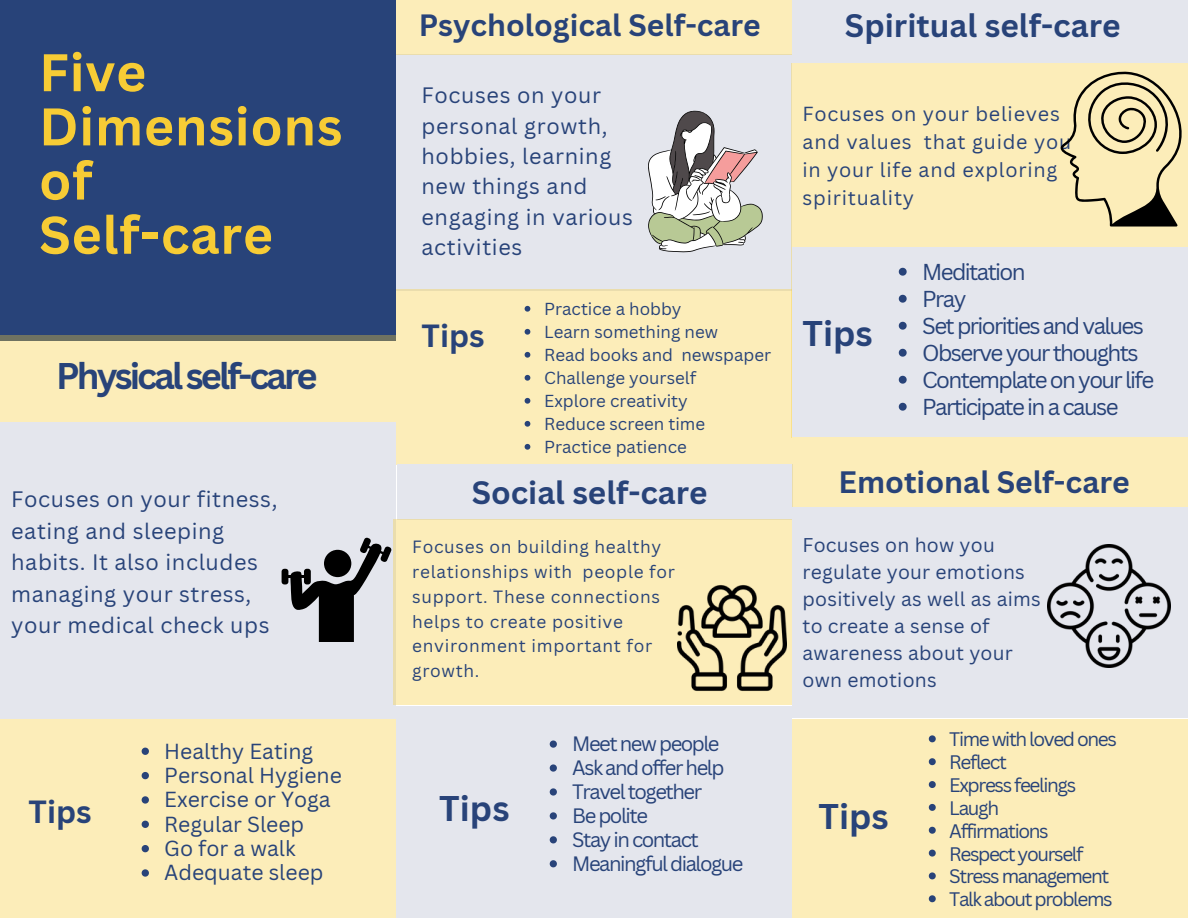
<style>
.page{position:relative;width:1188px;height:918px;background:#fff}
.page>*{position:absolute;margin:0;border:0;box-sizing:border-box;transform-origin:0 0}
.t1{font:700 51.75px/54.2px "Canva Sans";letter-spacing:.015em;color:#f7cc35}
.t2{font:700 36.15px "Canva Sans";letter-spacing:-.08em;color:#284379}
.t3{font:700 34.8px "Canva Sans";color:#284379}
.t4{font:700 31.65px "Canva Sans";color:#284379}
.t5{font:700 31.5px "Canva Sans";color:#284379}
.t6{font:700 31.2px "Canva Sans";color:#284379}
.t7{font:700 30.15px "Canva Sans";color:#284379}
.t8{font:700 30px "Canva Sans";color:#284379}
.t9{font:22.35px/27px "Canva Sans";letter-spacing:-.07em;color:#284379}
.t10{font:21.75px/30.3px "Canva Sans";letter-spacing:.025em;color:#284379}
.t11{font:21.15px/24.3px "Canva Sans";color:#284379}
.t12{font:20.25px/24px "Canva Sans";letter-spacing:-.07em;color:#284379}
.t13{font:19.8px/28.2px "Canva Sans";letter-spacing:.04em;color:#284379}
.t14{font:19.35px/27px "Canva Sans";letter-spacing:.015em;color:#284379}
.t15{font:19.05px/22.8px "Canva Sans";letter-spacing:-.07em;color:#284379}
.t16{font:17.25px/24.8px "Canva Sans";letter-spacing:.04em;color:#284379}
.t17{font:16.95px/23px "Canva Sans";color:#284379}
</style>
<div class="page">
<div style="left:0;top:422px;width:396px;height:297px;background:#e4e6ed"></div>
<div style="left:396px;top:55px;width:396px;height:236px;background:#e4e6ed"></div>
<div style="left:0;top:0;width:396px;height:341px;background:#284379"></div>
<div style="left:0;top:336px;width:396px;height:86px;background:#fcedb9"></div>
<div style="left:396px;top:289px;width:396px;height:175px;background:#fcedb9"></div>
<div style="left:396px;top:0;width:396px;height:55px;background:#fcedb9"></div>
<div style="left:792px;top:0;width:396px;height:62px;background:#e4e6ed"></div>
<div style="left:792px;top:63px;width:396px;height:375px;background:#fcedb9"></div>
<div style="left:0;top:719px;width:396px;height:199px;background:#fcedb9"></div>
<hr style="left:283px;top:576px;width:23px;height:2px;background:#000">
<div style="left:282px;top:569px;width:6px;height:15px;background:#000;border-radius:3px"></div>
<svg style="left:290px;top:537px;width:102px;height:105px"></svg>
<div style="left:397px;top:464px;width:395px;height:56px;background:#e4e6ed"></div>
<div style="left:792px;top:438px;width:396px;height:69px;background:#fcedb9"></div>
<svg style="left:648px;top:111px;width:115px;height:141px"></svg>
<div style="left:396px;top:706px;width:396px;height:212px;background:#e4e6ed"></div>
<div style="left:394px;top:520px;width:399px;height:185px;background:#fcedb9"></div>
<svg style="left:550px;top:741px;width:7px;height:7px"></svg>
<svg style="left:550px;top:764px;width:7px;height:8px"></svg>
<svg style="left:550px;top:788px;width:7px;height:8px"></svg>
<svg style="left:550px;top:812px;width:7px;height:8px"></svg>
<svg style="left:550px;top:836px;width:7px;height:7px"></svg>
<svg style="left:550px;top:860px;width:7px;height:7px"></svg>
<div style="left:792px;top:247px;width:396px;height:189px;background:#e4e6ed"></div>
<svg style="left:1060px;top:71px;width:122px;height:156px"></svg>
<div style="left:792px;top:507px;width:396px;height:211px;background:#e4e6ed"></div>
<div style="left:792px;top:719px;width:396px;height:199px;background:#fcedb9"></div>
<img style="left:1047px;top:544px;width:124px;height:124px">
<img style="left:677px;top:585px;width:109px;height:106px">
<svg style="left:142px;top:748px;width:7px;height:7px"></svg>
<svg style="left:142px;top:772px;width:7px;height:7px"></svg>
<svg style="left:142px;top:796px;width:7px;height:8px"></svg>
<svg style="left:142px;top:821px;width:7px;height:7px"></svg>
<svg style="left:142px;top:845px;width:7px;height:7px"></svg>
<svg style="left:142px;top:869px;width:7px;height:8px"></svg>
<svg style="left:525px;top:306px;width:5px;height:6px"></svg>
<svg style="left:525px;top:329px;width:5px;height:6px"></svg>
<svg style="left:525px;top:352px;width:5px;height:6px"></svg>
<svg style="left:525px;top:375px;width:5px;height:6px"></svg>
<svg style="left:525px;top:398px;width:5px;height:6px"></svg>
<svg style="left:525px;top:421px;width:5px;height:6px"></svg>
<svg style="left:525px;top:444px;width:5px;height:6px"></svg>
<svg style="left:899px;top:268px;width:8px;height:8px"></svg>
<svg style="left:899px;top:295px;width:8px;height:8px"></svg>
<svg style="left:899px;top:322px;width:8px;height:8px"></svg>
<svg style="left:899px;top:349px;width:8px;height:8px"></svg>
<svg style="left:899px;top:376px;width:8px;height:8px"></svg>
<svg style="left:899px;top:403px;width:8px;height:8px"></svg>
<svg style="left:929px;top:735px;width:7px;height:7px"></svg>
<svg style="left:929px;top:758px;width:7px;height:7px"></svg>
<svg style="left:929px;top:781px;width:7px;height:7px"></svg>
<svg style="left:929px;top:804px;width:7px;height:7px"></svg>
<svg style="left:929px;top:827px;width:7px;height:7px"></svg>
<svg style="left:929px;top:850px;width:7px;height:7px"></svg>
<svg style="left:929px;top:872px;width:7px;height:7px"></svg>
<svg style="left:929px;top:895px;width:7px;height:7px"></svg>
<h1 class="t1" style="left:39px;top:44px;width:305px">Five<br>Dimensions of<br>Self-care</h1>
<h2 class="t2" style="left:56px;top:350px;width:263px">Physicalself-care</h2>
<p class="t10" style="left:11px;top:483px;width:268px;line-height:31.5px">Focuses on your fitness, eating and sleeping habits. It also includes managing your stress, your medical check ups</p>
<h3 class="t6" style="left:29px;top:790px;width:65px">Tips</h3>
<p class="t11" style="left:164px;top:738px;width:179px">Healthy Eating<br>Personal Hygiene<br>Exercise or Yoga<br>Regular Sleep<br>Go for a walk<br>Adequate sleep</p>
<h3 class="t8" style="left:419px;top:4px;width:344px">Psychological Self-care</h3>
<p class="t10" style="left:422px;top:80px;width:213px">Focuses on your personal growth, hobbies, learning new things and engaging in various activities</p>
<h3 class="t6" style="left:422px;top:314px;width:65px">Tips</h3>
<p class="t17" style="left:544px;top:297px;width:229px">Practice a hobby<br>Learn something new<br>Read books and newspaper<br>Challenge yourself<br>Explore creativity<br>Reduce screen time<br>Practice patience</p>
<h3 class="t4" style="left:845px;top:3px;width:277px">Spiritual self-care</h3>
<p class="t13" style="left:803px;top:99px;width:270px">Focuses on your believes and values that guide you in your life and exploring spirituality</p>
<h3 class="t3" style="left:803px;top:309px;width:72px">Tips</h3>
<p class="t9" style="left:922px;top:258px;width:234px">Meditation<br>Pray<br>Set priorities and values<br>Observe your thoughts<br>Contemplate on your life<br>Participate in a cause</p>
<h3 class="t5" style="left:472px;top:470px;width:237px">Social self-care</h3>
<h3 class="t7" style="left:839px;top:461px;width:293px">Emotional Self-care</h3>
<p class="t16" style="left:412px;top:534px;width:264px">Focuses on building healthy relationships with people for support. These connections helps to create positive environment important for growth.</p>
<p class="t14" style="left:803px;top:531px;width:240px">Focuses on how you regulate your emotions positively as well as aims to create a sense of awareness about your own emotions</p>
<h3 class="t3" style="left:439px;top:784px;width:72px">Tips</h3>
<p class="t12" style="left:572px;top:731px;width:173px">Meet new people<br>Ask and offer help<br>Travel together<br>Be polite<br>Stay in contact<br>Meaningful dialogue</p>
<h3 class="t3" style="left:819px;top:792px;width:72px">Tips</h3>
<p class="t15" style="left:949px;top:728px;width:169px">Time with loved ones<br>Reflect<br>Express feelings<br>Laugh<br>Affirmations<br>Respect yourself<br>Stress management<br>Talk about problems</p>
</div>
